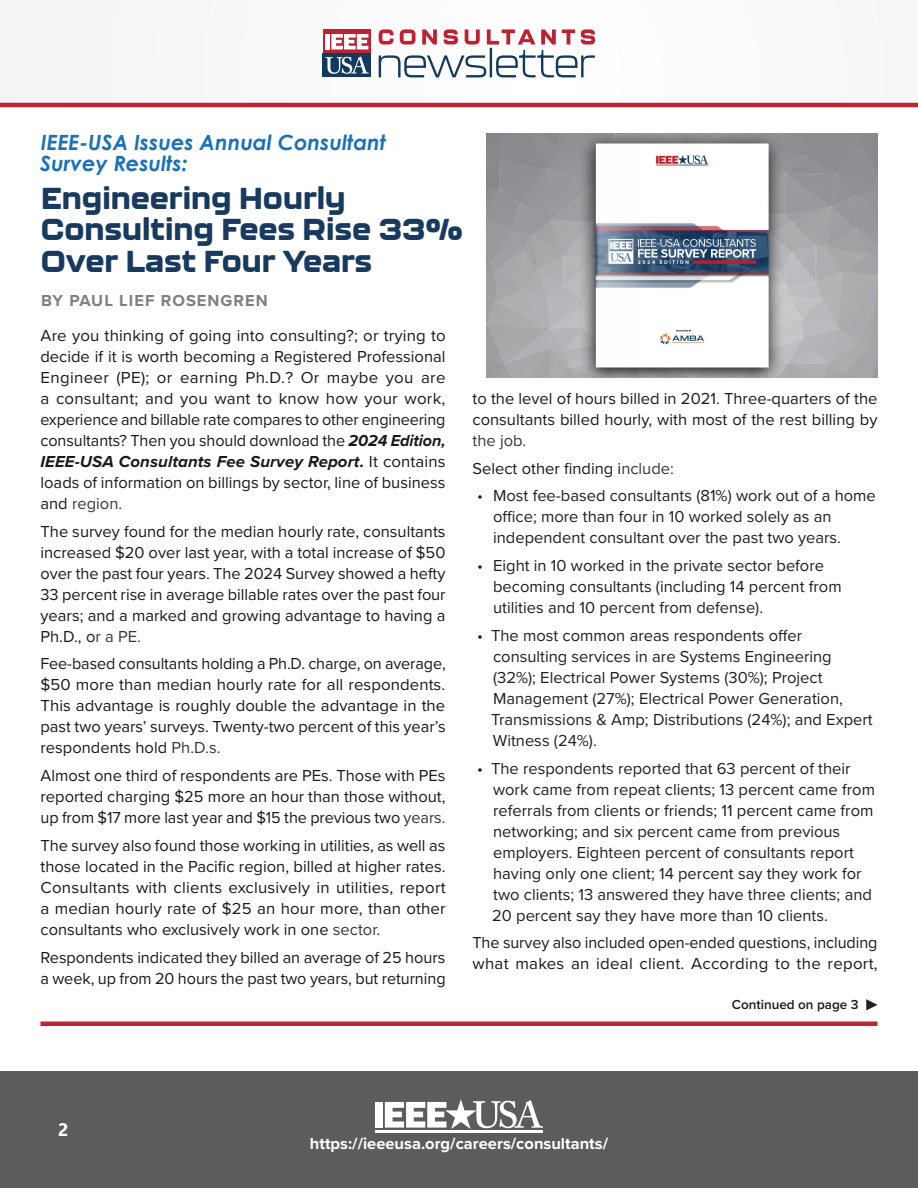
<style>
.page{position:relative;width:918px;height:1188px;background:#fff}
.page>*{position:absolute;margin:0;border:0;box-sizing:border-box;transform-origin:0 0}
.Titulus{font:800 30px/31.5px "Kallisto";color:#183a5e}
.liner{font:italic 700 21px/21px "Century Gothic";color:#1a70b9}
.t1{font:700 18px "Segoe UI";color:#fff}
.Paragraph{font:16.5px/21px "Proxima Nova";color:#1a1a1a;text-align:justify}
.t2{font:16.5px/21px "Proxima Nova";color:#221e1f}
.t3{font:700 16.5px "Proxima Nova";color:#fff}
.NEWAUTHOR{font:700 16.5px "Proxima Nova";letter-spacing:.06em;color:#808080}
.Cont_d_Right{font:600 13.5px "Proxima Nova";color:#1a1a1a}
.s1{font-weight:700;font-style:italic}
.s2{font-weight:700}
.s3{color:#383838}
.s4{color:#222}
</style>
<div class="page">
<div style="left:0;top:0;width:918px;height:104px;background:#f9f9f9"></div>
<div style="left:0;top:1071px;width:918px;height:117px;background:#5c5c5f"></div>
<div style="left:375px;top:1102px;width:8px;height:26px;background:#fff"></div>
<hr style="left:375px;top:1130px;width:72px;height:3px;background:#fff">
<svg style="left:385px;top:1099px;width:158px;height:30px"></svg>
<hr style="left:447px;top:1130px;width:96px;height:3px;background:#fff">
<div style="left:323px;top:29px;width:48px;height:48px;background:#be2231"></div>
<div style="left:323px;top:53px;width:48px;height:24px;background:#123a5e"></div>
<div style="left:325px;top:34px;width:5px;height:15px;background:#fff"></div>
<svg style="left:331px;top:34px;width:37px;height:15px"></svg>
<svg style="left:325px;top:56px;width:44px;height:18px"></svg>
<svg style="left:379px;top:29px;width:216px;height:48px"></svg>
<hr style="left:0;top:103px;width:918px;height:4px;background:#bf2432">
<hr style="left:40px;top:1022px;width:838px;height:4px;background:#bf2432">
<img style="left:486px;top:134px;width:392px;height:244px">
<svg style="left:866px;top:999px;width:12px;height:11px"></svg>
<p class="liner" style="left:40px;top:131px;width:347px">IEEE-USA Issues Annual Consultant<br>Survey Results:</p>
<p class="Titulus" style="left:41px;top:181px;width:424px">Engineering Hourly<br>Consulting Fees Rise 33%<br>Over Last Four Years</p>
<p class="NEWAUTHOR" style="left:41px;top:289px;width:228px">BY PAUL LIEF ROSENGREN</p>
<p class="Paragraph" style="left:40px;top:324px;width:407px">Are you thinking of going into consulting?; or trying to decide if it is worth becoming a Registered Professional Engineer (PE); or earning Ph.D.? Or maybe you are a consultant; and you want to know how your work, experience and billable rate compares to other engineering consultants? Then you should download the <span class="s1">2024 Edition, IEEE-USA Consultants Fee Survey Report</span><span class="s2">.</span> It contains loads of information on billings by sector, line of business and <span class="s3">region.</span></p>
<p class="Paragraph" style="left:40px;top:520px;width:407px">The survey found for the median hourly rate, consultants increased $20 over last year, with a total increase of $50 over the past four years. The 2024 Survey showed a hefty 33 percent rise in average billable rates over the past four years; and a marked and growing advantage to having a Ph.D., o<span class="s3">r a PE.</span></p>
<p class="Paragraph" style="left:40px;top:653px;width:407px">Fee-based consultants holding a Ph.D. charge, on average, $50 more than median hourly rate for all respondents.<br>This advantage is roughly double the advantage in the past two years’ surveys. Twenty-two percent of this year’s respondents hold <span class="s3">Ph.D.s.</span></p>
<p class="Paragraph" style="left:40px;top:764px;width:407px">Almost one third of respondents are PEs. Those with PEs reported charging $25 more an hour than those without, up from $17 more last year and $15 the previous two <span class="s3">years.</span></p>
<p class="Paragraph" style="left:40px;top:834px;width:407px">The survey also found those working in utilities, as well as those located in the Pacific region, billed at higher rates.<br>Consultants with clients exclusively in utilities, report a median hourly rate of $25 an hour more, than other consultants who exclusively work in one <span class="s3">sector.</span></p>
<p class="Paragraph" style="left:40px;top:946px;width:407px">Respondents indicated they billed an average of 25 hours a week, up from 20 hours the past two years, but returning</p>
<p class="Paragraph" style="left:472px;top:387px;width:407px">to the level of hours billed in 2021. Three-quarters of the consultants billed hourly, with most of the rest billing by <span class="s3">the job.</span></p>
<p class="Paragraph" style="left:472px;top:457px;width:203px">Select other finding i<span class="s3">nclude:</span></p>
<p class="t2" style="left:493px;top:485px;width:384px;text-indent:-16px">• Most fee-based consultants (81%) work out of a home office; more than four in 10 worked solely as an independent consultant over the past two <span class="s4">years.</span></p>
<p class="t2" style="left:493px;top:554px;width:350px;text-indent:-16px">• Eight in 10 worked in the private sector before becoming consultants (including 14 percent from utilities and 10 percent from d<span class="s4">efense).</span></p>
<p class="t2" style="left:491px;top:624px;width:383px;text-indent:-14px">• The most common areas respondents offer consulting services in are Systems Engineering (32%); Electrical Power Systems (30%); Project Management (27%); Electrical Power Generation, Transmissions &amp; Amp; Distributions (24%); and Expert Witnes<span class="s4">s (24%).</span></p>
<p class="t2" style="left:492px;top:757px;width:384px;text-indent:-15px">• The respondents reported that 63 percent of their work came from repeat clients; 13 percent came from referrals from clients or friends; 11 percent came from networking; and six percent came from previous employers. Eighteen percent of consultants report having only one client; 14 percent say they work for two clients; 13 answered they have three clients; and 20 percent say they have more than 10 c<span class="s4">lients.</span></p>
<p class="Paragraph" style="left:472px;top:932px;width:407px">The survey also included open-ended questions, including what makes an ideal client. According to the report,</p>
<p class="Cont_d_Right" style="left:732px;top:995px;width:128px">Continued on page 3</p>
<p class="t1" style="left:58px;top:1113px;width:12px">2</p>
<p class="t3" style="left:310px;top:1131px;width:300px">https://ieeeusa.org/careers/consultants/</p>
</div>
